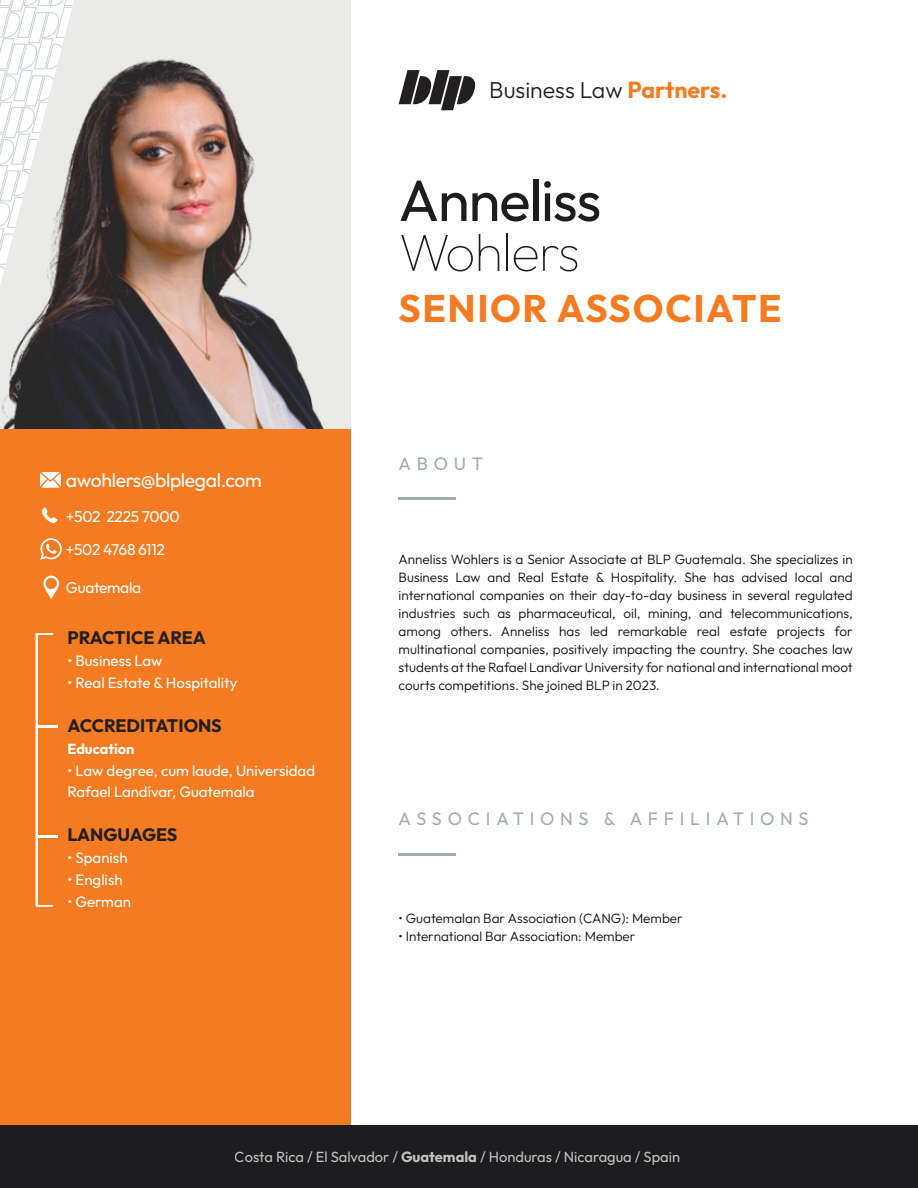
<style>
.page{position:relative;width:918px;height:1188px;background:#fff}
.page>*{position:absolute;margin:0;border:0;box-sizing:border-box;transform-origin:0 0}
.t1{font:58.05px "Outfit";letter-spacing:-.02em;color:#1d1d1f}
.t2{font:100 53.25px "Outfit";letter-spacing:-.02em;color:#1d1d1f}
.t3{font:700 38.25px "Outfit";letter-spacing:.04em;color:#f47b21}
.t4{font:300 23.1px "Outfit";color:#231f20}
.t5{font:19.5px "Outfit";letter-spacing:-.02em;color:#fff}
.t6{font:700 18px "Outfit";letter-spacing:-.01em;color:#231f20}
.t7{font:18px "Outfit";letter-spacing:.32em;color:#a0adaf}
.t8{font:15.75px "Outfit";letter-spacing:-.02em;color:#fff}
.t9{font:15px/21.9px "Outfit";color:#fff}
.t10{font:14.7px "Outfit";color:#fff}
.t11{font:700 14.4px "Outfit";color:#fff}
.t12{font:300 13.5px/18px "Outfit";color:#0d0d0d;text-align:justify}
.s1{font-weight:700;color:#f47b21}
.s2{font-weight:700}
</style>
<div class="page">
<div style="left:0;top:0;width:350px;height:429px;background:#eaeae9"></div>
<img style="left:1px;top:59px;width:323px;height:370px">
<svg style="left:0;top:0;width:74px;height:286px"></svg>
<div style="left:0;top:429px;width:350px;height:701px;background:#f47b21"></div>
<svg style="left:36px;top:633px;width:17px;height:274px"></svg>
<hr style="left:37px;top:725px;width:20px;height:3px;background:#fff">
<hr style="left:399px;top:497px;width:57px;height:3px;background:#a0adaf">
<svg style="left:399px;top:70px;width:77px;height:40px"></svg>
<hr style="left:37px;top:835px;width:20px;height:3px;background:#fff">
<svg style="left:42px;top:507px;width:16px;height:16px"></svg>
<svg style="left:40px;top:472px;width:21px;height:16px"></svg>
<svg style="left:40px;top:538px;width:22px;height:22px"></svg>
<svg style="left:43px;top:576px;width:16px;height:23px"></svg>
<hr style="left:399px;top:853px;width:57px;height:3px;background:#a0adaf">
<div style="left:0;top:1125px;width:918px;height:63px;background:#1d1d1f"></div>
<h3 class="t4" style="left:489px;top:76px;width:239px">Business Law <span class="s1">Partners.</span></h3>
<h1 class="t1" style="left:399px;top:164px;width:204px">Anneliss</h1>
<h2 class="t2" style="left:399px;top:221px;width:183px">Wohlers</h2>
<h3 class="t3" style="left:399px;top:283px;width:385px">SENIOR ASSOCIATE</h3>
<h3 class="t5" style="left:66px;top:468px;width:197px">awohlers@blplegal.com</h3>
<p class="t8" style="left:66px;top:507px;width:115px">+502 2225 7000</p>
<p class="t8" style="left:66px;top:539px;width:100px">+502 4768 6112</p>
<p class="t8" style="left:66px;top:577px;width:77px">Guatemala</p>
<h3 class="t6" style="left:68px;top:626px;width:140px">PRACTICE AREA</h3>
<p class="t9" style="left:68px;top:650px;width:97px">• Business Law</p>
<p class="t9" style="left:68px;top:672px;width:171px">• Real Estate &amp; Hospitality</p>
<h3 class="t6" style="left:68px;top:714px;width:156px">ACCREDITATIONS</h3>
<p class="t11" style="left:68px;top:739px;width:68px">Education</p>
<p class="t9" style="left:68px;top:760px;width:249px">• Law degree, cum laude, Universidad<br>Rafael Landívar, Guatemala</p>
<h3 class="t6" style="left:68px;top:823px;width:111px">LANGUAGES</h3>
<p class="t9" style="left:68px;top:847px;width:62px">• Spanish</p>
<p class="t9" style="left:68px;top:869px;width:57px">• English</p>
<p class="t9" style="left:68px;top:891px;width:65px">• German</p>
<h3 class="t7" style="left:399px;top:453px;width:86px">ABOUT</h3>
<p class="t12" style="left:399px;top:550px;width:456px">Anneliss Wohlers is a Senior Associate at BLP Guatemala. She specializes in Business Law and Real Estate &amp; Hospitality. She has advised local and international companies on their day-to-day business in several regulated industries such as pharmaceutical, oil, mining, and telecommunications, among others. Anneliss has led remarkable real estate projects for multinational companies, positively impacting the country. She coaches law students at the Rafael Landívar University for national and international moot courts competitions. She joined BLP in 2023.</p>
<h3 class="t7" style="left:399px;top:807px;width:411px">ASSOCIATIONS &amp; AFFILIATIONS</h3>
<p class="t12" style="left:399px;top:910px;width:286px">• Guatemalan Bar Association (CANG): Member</p>
<p class="t12" style="left:399px;top:928px;width:238px">• International Bar Association: Member</p>
<p class="t10" style="left:235px;top:1148px;width:447px">Costa Rica / El Salvador / <span class="s2">Guatemala</span> / Honduras / Nicaragua / Spain</p>
</div>
